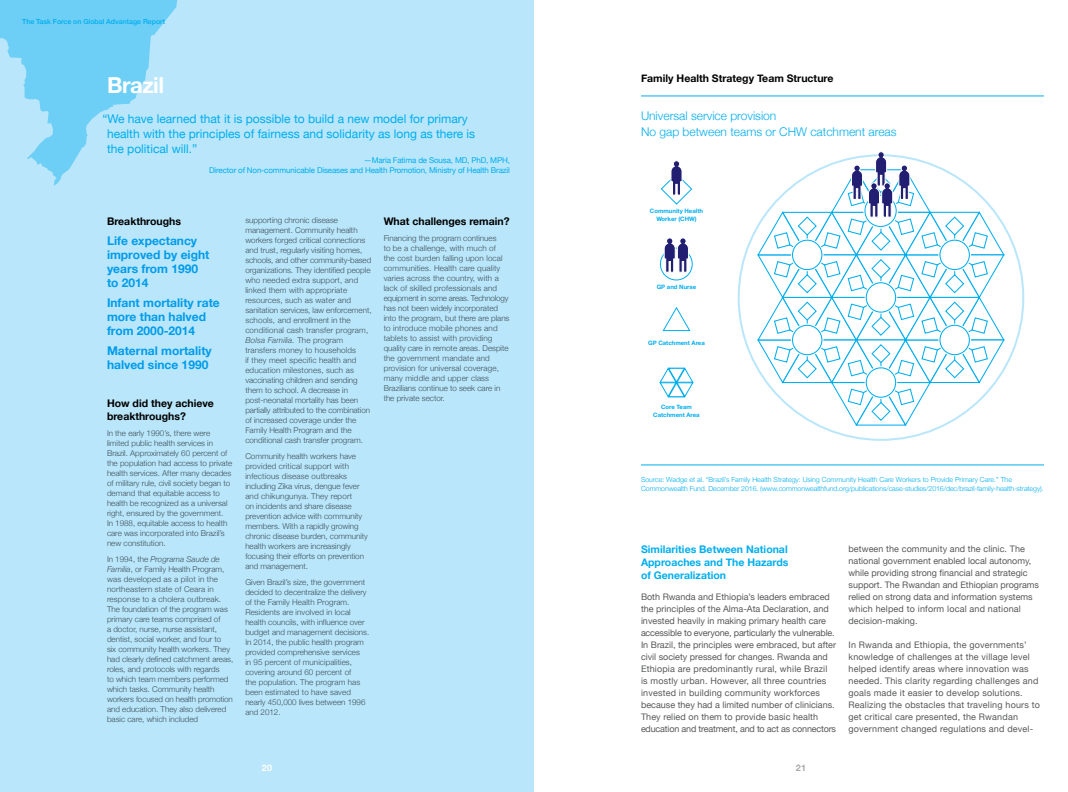
<style>
.page{position:relative;width:1068px;height:792px;background:#fff}
.page>*{position:absolute;margin:0;border:0;box-sizing:border-box;transform-origin:0 0}
.t1{font:700 22px "Helvetica Neue";letter-spacing:-.02em;color:#fff}
.t2{font:12px/15px "Helvetica Neue";color:#00aeef}
.t3{font:700 12px/14px "Helvetica Neue";color:#00aeef}
.t4{font:300 12px/16px "Helvetica Neue";color:#00aeef}
.t5{font:700 10.5px/13px "Helvetica Neue";color:#000}
.t6{font:700 10.5px/13px "Helvetica Neue";color:#00aeef;text-align:justify}
.t7{font:9px/12px "Helvetica Neue";color:#58595b}
.t8{font:9px/12px "Helvetica Neue";letter-spacing:.02em;color:#58595b}
.t9{font:700 9px "Helvetica Neue";color:#fff}
.t10{font:700 9px "Helvetica Neue";color:#a7a9ac}
.t11{font:300 8px/10px "Helvetica Neue";color:#58595b}
.t12{font:300 8px/10px "Helvetica Neue";letter-spacing:.02em;color:#58595b}
.t13{font:8px/10px "Helvetica Neue";letter-spacing:-.02em;color:#00aeef;text-align:right}
.t14{font:300 7px/9px "Helvetica Neue";letter-spacing:-.01em;color:#00aeef}
.t15{font:500 7px "Helvetica Neue";color:#00aeef}
.t16{font:700 6px/8px "Helvetica Neue";color:#00aeef;text-align:center}
.s1{font-style:italic}
</style>
<div class="page">
<div style="left:0;top:0;width:534px;height:792px;background:#b9e6fa"></div>
<svg style="left:0;top:0;width:177px;height:186px"></svg>
<hr style="left:641px;top:95px;width:403px;height:1px;background:#00aeef">
<hr style="left:641px;top:464px;width:403px;height:1px;background:#00aeef">
<svg style="left:756px;top:151px;width:250px;height:276px"></svg>
<svg style="left:660px;top:160px;width:33px;height:45px"></svg>
<svg style="left:660px;top:248px;width:32px;height:32px"></svg>
<div style="left:660px;top:248px;width:33px;height:32px;border:1px solid #00aeef;border-radius:50%"></div>
<svg style="left:663px;top:238px;width:26px;height:35px"></svg>
<svg style="left:662px;top:307px;width:29px;height:25px"></svg>
<svg style="left:659px;top:367px;width:35px;height:31px"></svg>
<p class="t15" style="left:22px;top:16px;width:144px">The Task Force on Global Advantage Report</p>
<h1 class="t1" style="left:107px;top:68px;width:59px">Brazil</h1>
<h2 class="t2" style="left:107px;top:112px;width:370px;text-indent:-4px">“We have learned that it is possible to build a new model for primary health with the principles of fairness and solidarity as long as there is the political will.”</h2>
<p class="t13" style="left:209px;top:156px;width:302px">—Maria Fatima de Sousa, MD, PhD, MPH,<br>Director of Non-communicable Diseases and Health Promotion, Ministry of Health Brazil</p>
<h3 class="t5" style="left:107px;top:215px;width:76px">Breakthroughs</h3>
<h2 class="t3" style="left:107px;top:234px;width:104px">Life expectancy improved by eight years from 1990 to 2014</h2>
<h2 class="t3" style="left:107px;top:296px;width:114px">Infant mortality rate more than halved from 2000-2014</h2>
<h2 class="t3" style="left:107px;top:344px;width:106px">Maternal mortality halved since 1990</h2>
<h3 class="t5" style="left:107px;top:397px;width:108px">How did they achieve breakthroughs?</h3>
<p class="t11" style="left:107px;top:428px;width:127px">In the early 1990’s, there were limited public health services in Brazil. Approximately 60 percent of the population had access to private health services. After many decades of military rule, civil society began to demand that equitable access to health be recognized as a universal right, ensured by the government.<br>In 1988, equitable access to health care was incorporated into Brazil’s new constitution.</p>
<p class="t11" style="left:107px;top:554px;width:128px">In 1994, the <span class="s1">Programa Saude de<br>Familia</span>, or Family Health Program, was developed as a pilot in the northeastern state of Ceara in response to a cholera outbreak.<br>The foundation of the program was primary care teams comprised of<br>a doctor, nurse, nurse assistant, dentist, social worker, and four to<br>six community health workers. They had clearly defined catchment areas, roles, and protocols with regards<br>to which team members performed which tasks. Community health workers focused on health promotion and education. They also delivered basic care, which included</p>
<p class="t11" style="left:245px;top:214px;width:128px">supporting chronic disease management. Community health workers forged critical connections and trust, regularly visiting homes, schools, and other community-based organizations. They identified people who needed extra support, and linked them with appropriate resources, such as water and sanitation services, law enforcement, schools, and enrollment in the conditional cash transfer program, <span class="s1">Bolsa Familia.</span> The program transfers money to households<br>if they meet specific health and education milestones, such as vaccinating children and sending them to school. A decrease in post-neonatal mortality has been partially attributed to the combination of increased coverage under the Family Health Program and the conditional cash transfer program.</p>
<p class="t11" style="left:245px;top:450px;width:124px">Community health workers have provided critical support with infectious disease outbreaks including Zika virus, dengue fever and chikungunya. They report<br>on incidents and share disease prevention advice with community members. With a rapidly growing chronic disease burden, community health workers are increasingly focusing their efforts on prevention and management.</p>
<p class="t11" style="left:245px;top:576px;width:126px">Given Brazil’s size, the government decided to decentralize the delivery of the Family Health Program.<br>Residents are involved in local health councils, with influence over budget and management decisions.<br>In 2014, the public health program provided comprehensive services<br>in 95 percent of municipalities, covering around 60 percent of<br>the population. The program has been estimated to have saved nearly 450,000 lives between 1996 and 2012.</p>
<h3 class="t5" style="left:384px;top:215px;width:127px">What challenges remain?</h3>
<p class="t12" style="left:384px;top:233px;width:127px">Financing the program continues<br>to be a challenge, with much of<br>the cost burden falling upon local communities. Health care quality varies across the country, with a lack of skilled professionals and equipment in some areas. Technology has not been widely incorporated into the program, but there are plans to introduce mobile phones and tablets to assist with providing quality care in remote areas. Despite the government mandate and provision for universal coverage, many middle and upper class<br>Brazilians continue to seek care in the private sector.</p>
<p class="t9" style="left:262px;top:761px;width:12px">20</p>
<h3 class="t5" style="left:641px;top:72px;width:194px">Family Health Strategy Team Structure</h3>
<h2 class="t4" style="left:641px;top:107px;width:257px">Universal service provision<br>No gap between teams or CHW catchment areas</h2>
<p class="t16" style="left:650px;top:207px;width:55px">Community Health<br>Worker (CHW)</p>
<p class="t16" style="left:657px;top:283px;width:41px">GP and Nurse</p>
<p class="t16" style="left:648px;top:339px;width:58px">GP Catchment Area</p>
<p class="t16" style="left:653px;top:403px;width:48px">Core Team<br>Catchment Area</p>
<p class="t14" style="left:641px;top:475px;width:404px">Source: Wadge et al. “Brazil’s Family Health Strategy: Using Community Health Care Workers to Provide Primary Care.” The<br>Commonwealth Fund. December 2016. (www.commonwealthfund.org/publications/case-studies/2016/dec/brazil-family-health-strategy).</p>
<h3 class="t6" style="left:641px;top:543px;width:149px">Similarities Between National Approaches and The Hazards of Generalization</h3>
<p class="t7" style="left:641px;top:591px;width:197px">Both Rwanda and Ethiopia’s leaders embraced the principles of the Alma-Ata Declaration, and invested heavily in making primary health care accessible to everyone, particularly the vulnerable.<br>In Brazil, the principles were embraced, but after civil society pressed for changes. Rwanda and Ethiopia are predominantly rural, while Brazil is mostly urban. However, all three countries invested in building community workforces because they had a limited number of clinicians.<br>They relied on them to provide basic health education and treatment, and to act as connectors</p>
<p class="t10" style="left:796px;top:761px;width:12px">21</p>
<p class="t7" style="left:849px;top:543px;width:192px">between the community and the clinic. The national government enabled local autonomy, while providing strong financial and strategic support. The Rwandan and Ethiopian programs relied on strong data and information systems which helped to inform local and national decision-making.</p>
<p class="t8" style="left:849px;top:639px;width:193px">In Rwanda and Ethiopia, the governments’ knowledge of challenges at the village level helped identify areas where innovation was needed. This clarity regarding challenges and goals made it easier to develop solutions.<br>Realizing the obstacles that traveling hours to get critical care presented, the Rwandan government changed regulations and devel-</p>
</div>
